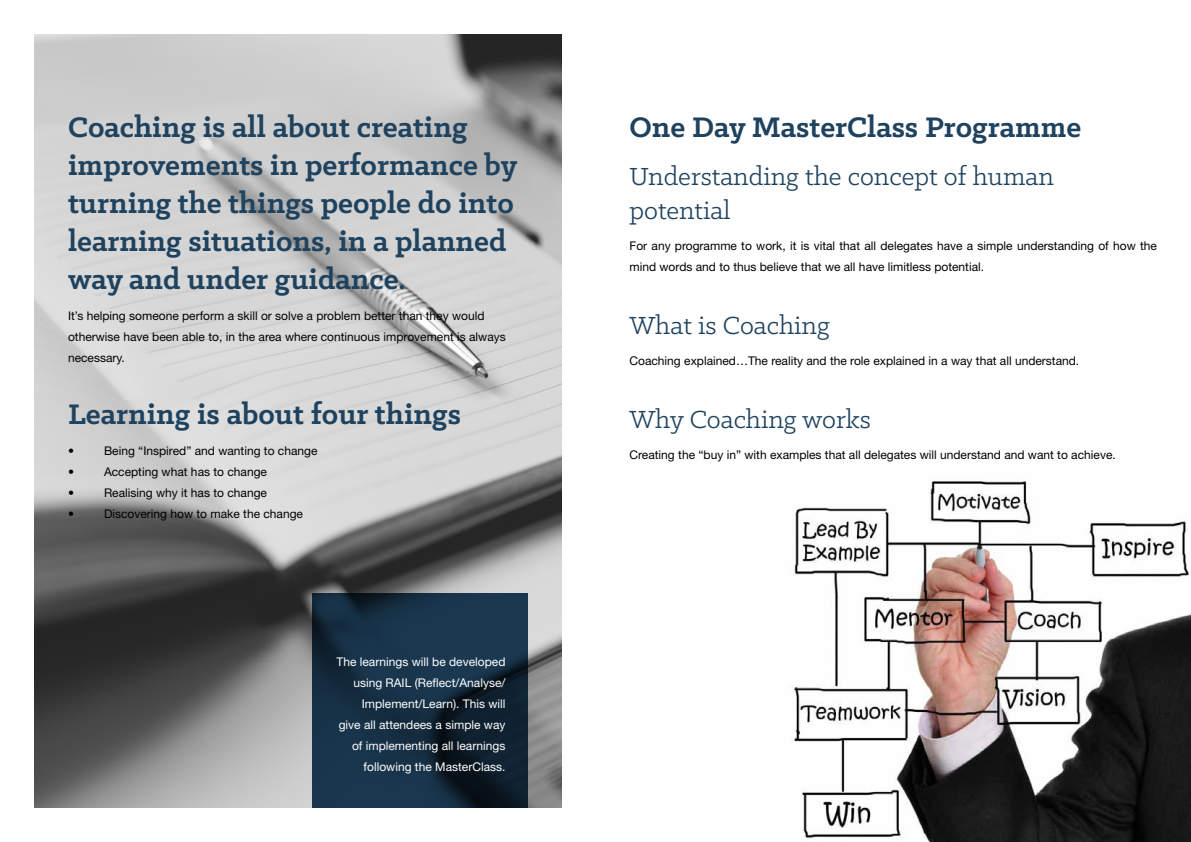
<style>
.page{position:relative;width:1191px;height:842px;background:#fff}
.page>*{position:absolute;margin:0;border:0;box-sizing:border-box;transform-origin:0 0}
.t1{font:700 32px/38px "Klinic Slab";color:#1f425e}
.t2{font:28px/33.6px "Klinic Slab";color:#1f425e}
.t3{font:12px/21px "Helvetica Neue";color:#000}
.t4{font:12px/21px "Helvetica Neue";color:#fff;text-align:right}
</style>
<div class="page">
<img style="left:34px;top:34px;width:527px;height:774px">
<svg style="left:312px;top:594px;width:215px;height:214px;background:#142c3f"></svg>
<img style="left:793px;top:480px;width:398px;height:362px">
<h1 class="t1" style="left:68px;top:108px;width:451px">Coaching is all about creating improvements in performance by turning the things people do into learning situations, in a planned way and under guidance.</h1>
<p class="t3" style="left:68px;top:305px;width:439px">It’s helping someone perform a skill or solve a problem better than they would otherwise have been able to, in the area where continuous improvement is always necessary.</p>
<h1 class="t1" style="left:68px;top:394px;width:394px">Learning is about four things</h1>
<p class="t3" style="left:68px;top:440px;width:7px">•</p>
<p class="t3" style="left:104px;top:440px;width:215px">Being “Inspired” and wanting to change</p>
<p class="t3" style="left:68px;top:461px;width:7px">•</p>
<p class="t3" style="left:104px;top:461px;width:164px">Accepting what has to change</p>
<p class="t3" style="left:68px;top:482px;width:7px">•</p>
<p class="t3" style="left:104px;top:482px;width:164px">Realising why it has to change</p>
<p class="t3" style="left:68px;top:503px;width:7px">•</p>
<p class="t3" style="left:104px;top:503px;width:200px">Discovering how to make the change</p>
<p class="t4" style="left:336px;top:651px;width:170px">The learnings will be developed using RAIL (Reflect/Analyse/<br>Implement/Learn). This will<br>give all attendees a simple way of implementing all learnings following the MasterClass.</p>
<h1 class="t1" style="left:629px;top:108px;width:453px">One Day MasterClass Programme</h1>
<h2 class="t2" style="left:629px;top:159px;width:426px">Understanding the concept of human potential</h2>
<p class="t3" style="left:629px;top:235px;width:529px">For any programme to work, it is vital that all delegates have a simple understanding of how the mind words and to thus believe that we all have limitless potential.</p>
<h2 class="t2" style="left:629px;top:307px;width:202px">What is Coaching</h2>
<p class="t3" style="left:629px;top:350px;width:451px">Coaching explained…The reality and the role explained in a way that all understand.</p>
<h2 class="t2" style="left:629px;top:401px;width:243px">Why Coaching works</h2>
<p class="t3" style="left:629px;top:444px;width:488px">Creating the “buy in” with examples that all delegates will understand and want to achieve.</p>
</div>
